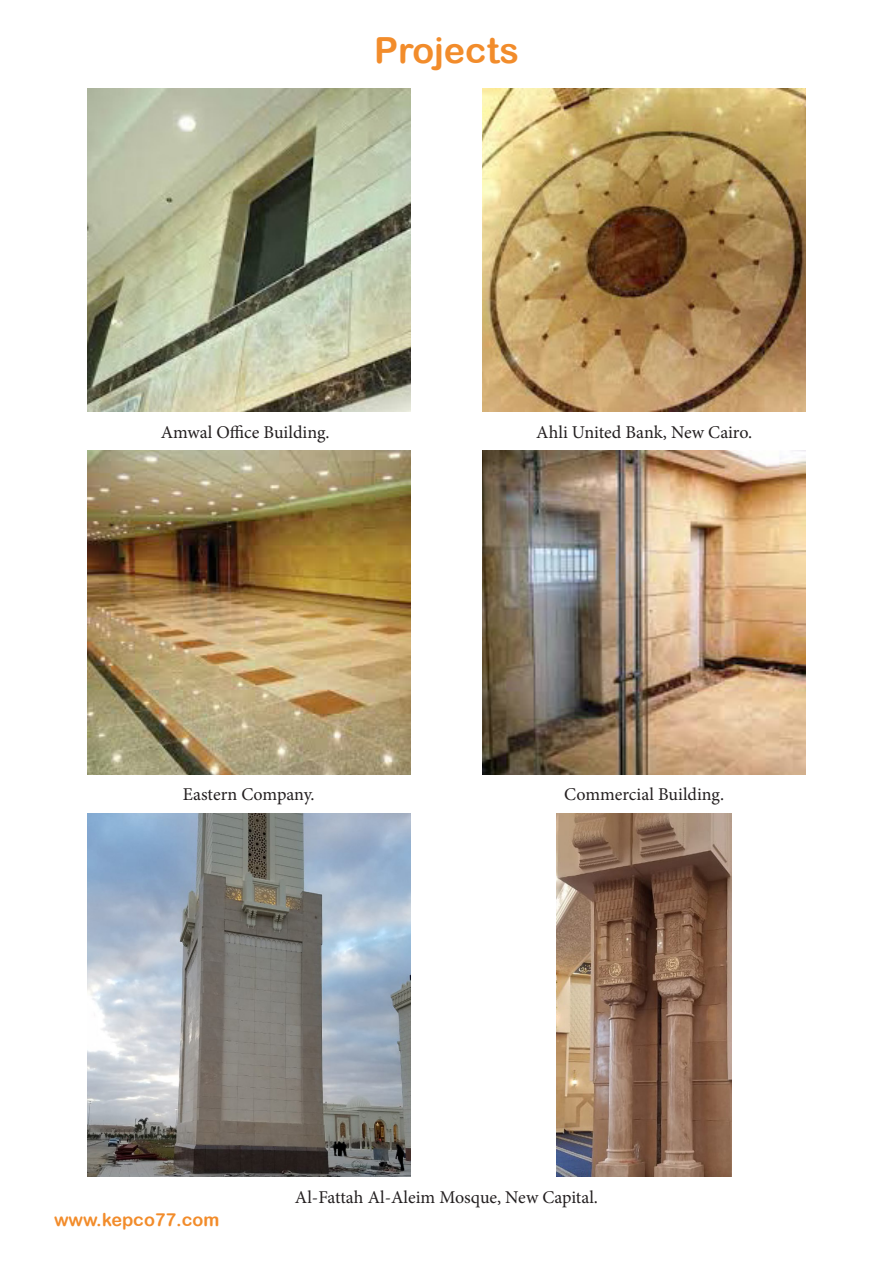
<style>
.page{position:relative;width:893px;height:1263px;background:#fff}
.page>*{position:absolute;margin:0;border:0;box-sizing:border-box;transform-origin:0 0}
.t1{font:36px "Arial Rounded MT Bold";color:#f28c2b}
.t2{font:18px "Minion Pro";color:#231f20}
.t3{font:18px "Arial Rounded MT Bold";color:#f28c2b}
</style>
<div class="page">
<img style="left:87px;top:813px;width:323px;height:363px">
<img style="left:87px;top:88px;width:323px;height:324px">
<img style="left:482px;top:88px;width:324px;height:324px">
<img style="left:482px;top:451px;width:324px;height:323px">
<img style="left:556px;top:813px;width:176px;height:363px">
<img style="left:87px;top:451px;width:323px;height:323px">
<p class="t1" style="left:374px;top:29px;width:146px">Projects</p>
<p class="t2" style="left:161px;top:420px;width:170px">Amwal Office Building.</p>
<p class="t2" style="left:536px;top:420px;width:217px">Ahli United Bank, New Cairo.</p>
<p class="t2" style="left:183px;top:782px;width:133px">Eastern Company.</p>
<p class="t2" style="left:564px;top:782px;width:161px">Commercial Building.</p>
<p class="t3" style="left:54px;top:1208px;width:167px">www.kepco77.com</p>
<p class="t2" style="left:295px;top:1185px;width:305px">Al-Fattah Al-Aleim Mosque, New Capital.</p>
</div>
